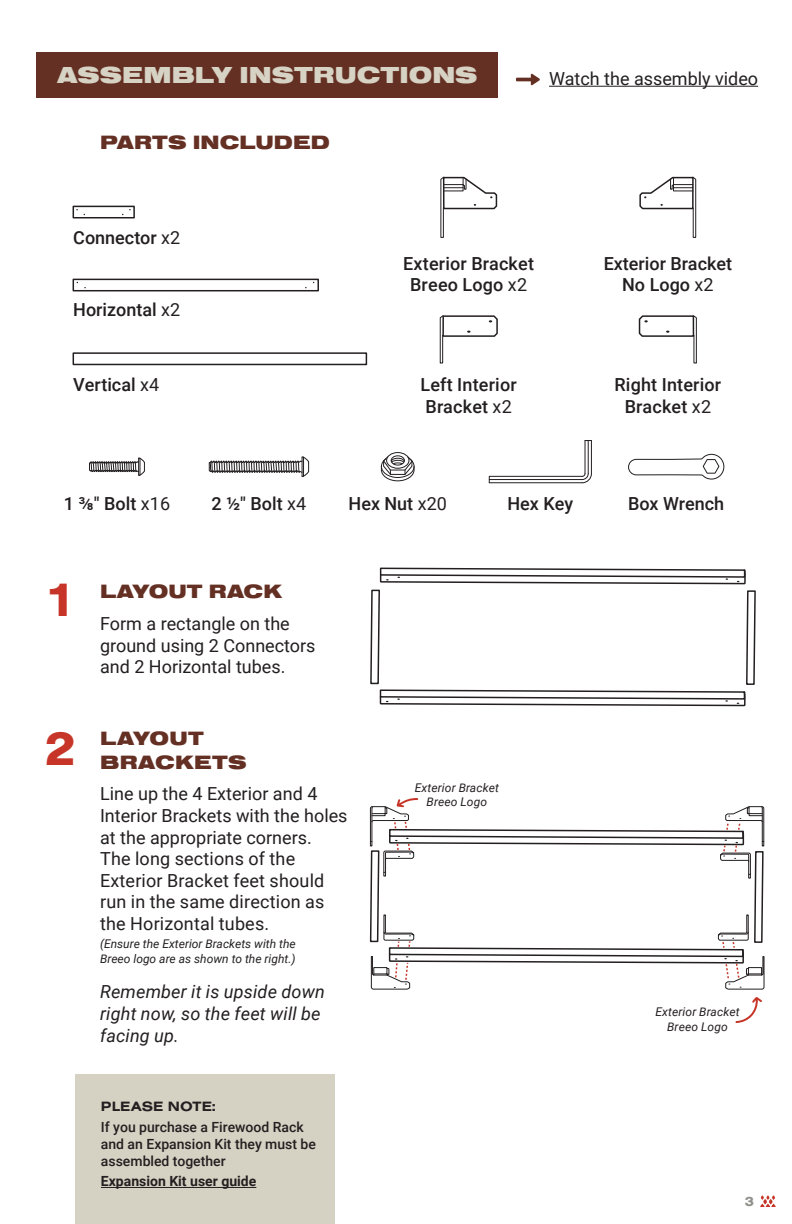
<style>
.page{position:relative;width:792px;height:1224px;background:#fff}
.page>*{position:absolute;margin:0;border:0;box-sizing:border-box;transform-origin:0 0}
.t1{font:700 50px "Nimbus San Ext";color:#c63527}
.t2{font:900 24px "Nimbus San Ext";color:#d6d2c4}
.t3{font:900 20px/24px "Nimbus San Ext";color:#653024}
.t4{font:18px/21.6px "Roboto";color:#231f20}
.t5{font:500 18px/21.6px "Roboto";color:#231f20;text-align:center}
.t6{font:italic 18px/21.6px "Roboto";letter-spacing:.01em;color:#231f20}
.t7{font:18px "Roboto";color:#221f20}
.t8{font:500 14px/16.8px "Roboto";color:#231f20}
.t9{font:700 14px "Roboto";color:#231f20}
.t10{font:700 14px "Nimbus San Ext";color:#231f20}
.t11{font:700 14px "Nimbus San Ext";color:#8e9089}
.t12{font:italic 12px/14.4px "Roboto";color:#231f20;text-align:center}
.s1{font-weight:400}
</style>
<div class="page">
<div style="left:37px;top:52px;width:461px;height:46px;background:#653024"></div>
<svg style="left:760px;top:1195px;width:16px;height:12px"></svg>
<svg style="left:628px;top:453px;width:97px;height:27px"></svg>
<hr style="left:489px;top:482px;width:93px;height:1px;background:#231f20">
<div style="left:489px;top:476px;width:94px;height:4px;border:1px solid #231f20"></div>
<svg style="left:581px;top:440px;width:11px;height:44px"></svg>
<svg style="left:208px;top:456px;width:102px;height:21px"></svg>
<svg style="left:89px;top:457px;width:56px;height:19px"></svg>
<div style="left:386px;top:452px;width:23px;height:17px;border:1px solid #231f20;border-radius:50%"></div>
<svg style="left:380px;top:455px;width:35px;height:27px"></svg>
<div style="left:73px;top:352px;width:294px;height:13px;border:2px solid #231f20"></div>
<div style="left:73px;top:206px;width:62px;height:12px;border:2px solid #231f20"></div>
<div style="left:73px;top:279px;width:246px;height:12px;border:2px solid #231f20"></div>
<svg style="left:440px;top:176px;width:58px;height:62px"></svg>
<svg style="left:639px;top:176px;width:58px;height:62px"></svg>
<svg style="left:439px;top:315px;width:59px;height:49px"></svg>
<svg style="left:638px;top:315px;width:59px;height:49px"></svg>
<svg style="left:370px;top:567px;width:386px;height:140px"></svg>
<hr style="left:549px;top:86px;width:209px;height:1px;background:#221f20">
<svg style="left:531px;top:73px;width:9px;height:13px"></svg>
<hr style="left:516px;top:78px;width:18px;height:3px;background:#653024">
<div style="left:75px;top:1074px;width:260px;height:150px;background:#d5d1c3"></div>
<hr style="left:101px;top:1187px;width:155px;height:1px;background:#231f20">
<svg style="left:735px;top:997px;width:27px;height:26px"></svg>
<svg style="left:369px;top:798px;width:396px;height:192px"></svg>
<h2 class="t2" style="left:57px;top:62px;width:422px">ASSEMBLY INSTRUCTIONS</h2>
<p class="t3" style="left:100px;top:130px;width:231px">PARTS INCLUDED</p>
<p class="t7" style="left:549px;top:66px;width:211px">Watch the assembly video</p>
<p class="t5" style="left:73px;top:227px;width:108px">Connector <span class="s1">x2</span></p>
<p class="t5" style="left:73px;top:299px;width:108px">Horizontal <span class="s1">x2</span></p>
<p class="t5" style="left:73px;top:373px;width:87px">Vertical <span class="s1">x4</span></p>
<p class="t5" style="left:403px;top:252px;width:132px">Exterior Bracket<br>Breeo Logo <span class="s1">x2</span></p>
<p class="t5" style="left:421px;top:373px;width:98px;text-align:left">Left Interior<br>Bracket <span class="s1">x2</span></p>
<p class="t5" style="left:604px;top:252px;width:130px">Exterior Bracket<br>No Logo <span class="s1">x2</span></p>
<p class="t5" style="left:615px;top:373px;width:108px">Right Interior<br>Bracket <span class="s1">x2</span></p>
<p class="t5" style="left:64px;top:492px;width:108px">1 ⅜″ Bolt <span class="s1">x16</span></p>
<p class="t5" style="left:212px;top:492px;width:96px">2 ½″ Bolt <span class="s1">x4</span></p>
<p class="t5" style="left:349px;top:492px;width:100px">Hex Nut <span class="s1">x20</span></p>
<p class="t5" style="left:507px;top:492px;width:67px">Hex Key</p>
<p class="t5" style="left:628px;top:492px;width:98px">Box Wrench</p>
<h1 class="t1" style="left:44px;top:566px;width:34px">1</h1>
<p class="t3" style="left:100px;top:580px;width:183px">LAYOUT RACK</p>
<p class="t4" style="left:100px;top:612px;width:217px">Form a rectangle on the ground using 2 Connectors and 2 Horizontal tubes.</p>
<h1 class="t1" style="left:44px;top:714px;width:34px">2</h1>
<p class="t3" style="left:100px;top:726px;width:148px">LAYOUT<br>BRACKETS</p>
<p class="t4" style="left:100px;top:783px;width:249px">Line up the 4 Exterior and 4<br>Interior Brackets with the holes at the appropriate corners.<br>The long sections of the<br>Exterior Bracket feet should run in the same direction as the Horizontal tubes.</p>
<p class="t12" style="left:100px;top:937px;width:197px;text-align:left">(Ensure the Exterior Brackets with the<br>Breeo logo are as shown to the right.)</p>
<p class="t6" style="left:100px;top:981px;width:226px">Remember it is upside down right now, so the feet will be facing up.</p>
<p class="t10" style="left:101px;top:1097px;width:116px">PLEASE NOTE:</p>
<p class="t8" style="left:101px;top:1118px;width:216px">If you purchase a Firewood Rack and an Expansion Kit they must be assembled together</p>
<p class="t9" style="left:101px;top:1172px;width:157px">Expansion Kit user guide</p>
<p class="t12" style="left:415px;top:780px;width:86px">Exterior Bracket<br>Breeo Logo</p>
<p class="t12" style="left:655px;top:1005px;width:86px">Exterior Bracket<br>Breeo Logo</p>
<p class="t11" style="left:745px;top:1192px;width:11px">3</p>
</div>
